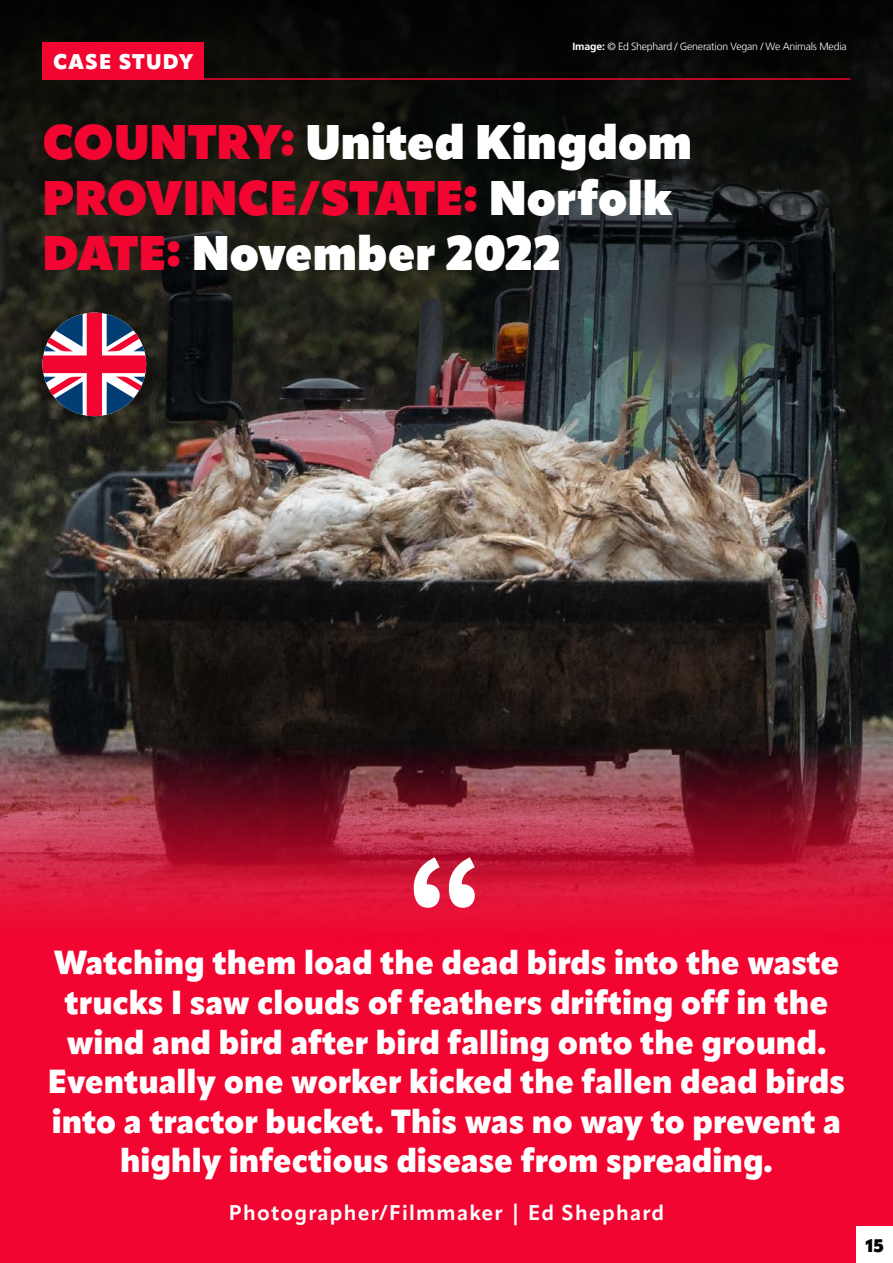
<style>
.page{position:relative;width:893px;height:1263px;background:#fff}
.page>*{position:absolute;margin:0;border:0;box-sizing:border-box;transform-origin:0 0}
.t1{font:900 135px "Source Sans Pro";color:#fff}
.t2{font:800 48px/55.5px "Apparat";color:#fff}
.t3{font:900 33px/39.6px "Apparat";color:#fff;text-align:center}
.t4{font:700 21px "Apparat";letter-spacing:.06em;color:#fff}
.t5{font:900 21px "Apparat";letter-spacing:.055em;color:#fff}
.t6{font:900 18px "Apparat";color:#000}
.t7{font:300 10.5px "Frutiger LT Com";letter-spacing:-.02em;color:#fff}
.s1{font-weight:700}
.s2{color:#f20530}
</style>
<div class="page">
<img style="left:0;top:536px;width:893px;height:206px">
<img style="left:0;top:0;width:893px;height:536px">
<div style="left:541px;top:11px;width:337px;height:73px;background:#000"></div>
<div style="left:43px;top:43px;width:161px;height:37px;background:#f20530"></div>
<hr style="left:185px;top:78px;width:665px;height:2px;background:#f20530">
<div style="left:0;top:949px;width:893px;height:314px;background:#f20530"></div>
<svg style="left:0;top:742px;width:893px;height:207px;background:#aa1e37"></svg>
<div style="left:5px;top:275px;width:180px;height:180px;background:#000;opacity:.5"></div>
<svg style="left:43px;top:313px;width:103px;height:103px"></svg>
<div style="left:857px;top:1227px;width:36px;height:36px;background:#fff"></div>
<p class="t5" style="left:53px;top:49px;width:142px">CASE STUDY</p>
<p class="t7" style="left:572px;top:41px;width:276px"><span class="s1">Image:</span> © Ed Shephard / Generation Vegan / We Animals Media</p>
<h2 class="t2" style="left:43px;top:115px;width:651px"><span class="s2">COUNTRY:</span> United Kingdom<br><span class="s2">PROVINCE/STATE:</span> Norfolk<br><span class="s2">DATE:</span> November 2022</h2>
<h1 class="t1" style="left:406px;top:810px;width:80px">“</h1>
<p class="t3" style="left:48px;top:943px;width:799px">Watching them load the dead birds into the waste trucks I saw clouds of feathers drifting off in the wind and bird after bird falling onto the ground.<br>Eventually one worker kicked the fallen dead birds into a tractor bucket. This was no way to prevent a highly infectious disease from spreading.</p>
<p class="t4" style="left:229px;top:1200px;width:437px">Photographer/Filmmaker | Ed Shephard</p>
<p class="t6" style="left:866px;top:1234px;width:20px">15</p>
</div>
